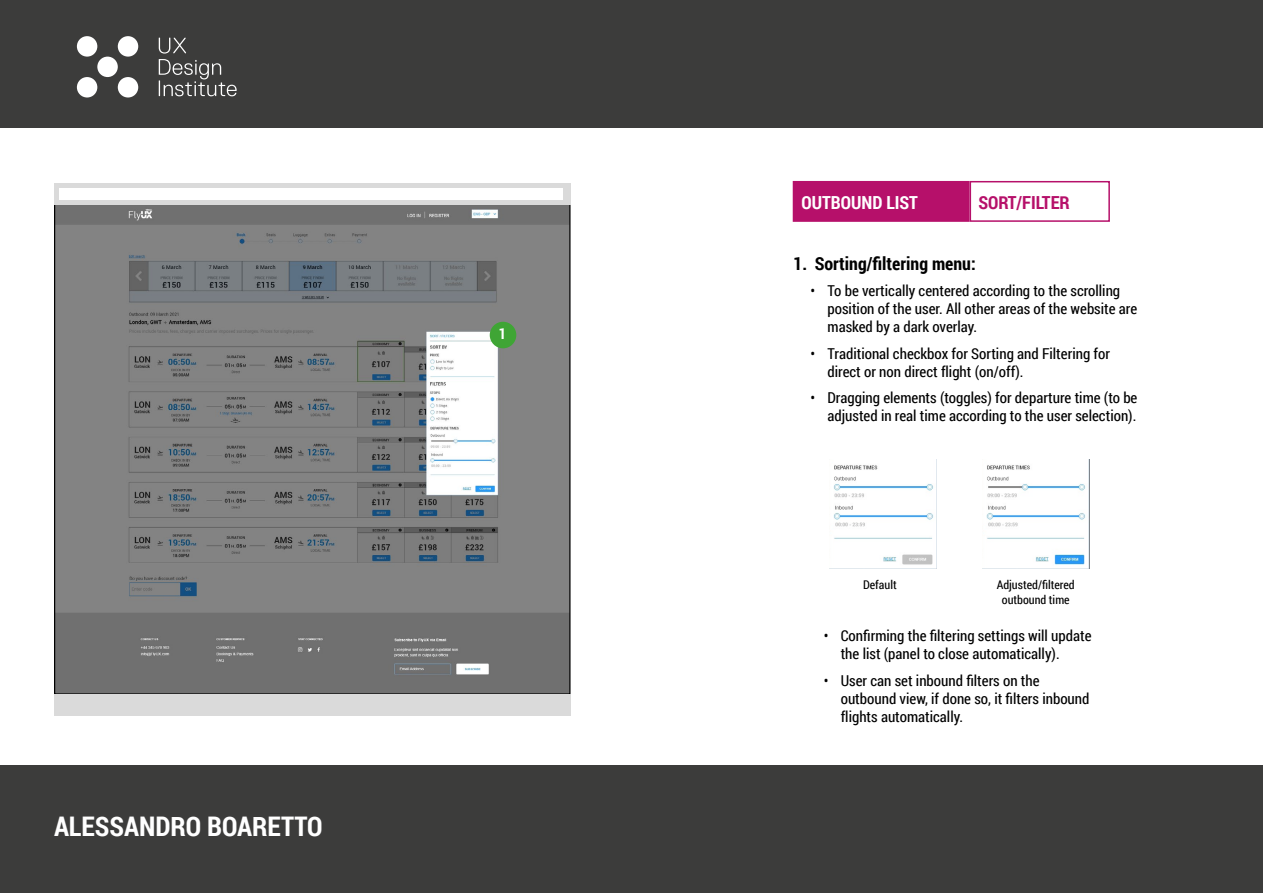
<style>
.page{position:relative;width:1263px;height:893px;background:#fff}
.page>*{position:absolute;margin:0;border:0;box-sizing:border-box;transform-origin:0 0}
.t1{font:700 27px "Roboto Condensed";color:#fff}
.t2{font:700 18px "Roboto Condensed";color:#000}
.t3{font:700 18px "Roboto Condensed";color:#fff}
.t4{font:700 18px "Roboto Condensed";color:#b6106a}
.t5{font:15px/18px "Roboto Condensed";color:#000}
.t6{font:700 15px "Roboto Condensed";color:#fff}
.t7{font:12px/14.4px "Roboto Condensed";color:#000;text-align:center}
</style>
<div class="page">
<div style="left:0;top:0;width:1263px;height:128px;background:#3c3c3b"></div>
<div style="left:0;top:765px;width:1263px;height:128px;background:#3c3c3b"></div>
<div style="left:118px;top:36px;width:20px;height:21px;background:#fff;border-radius:50%"></div>
<div style="left:77px;top:36px;width:20px;height:21px;background:#fff;border-radius:50%"></div>
<div style="left:77px;top:77px;width:20px;height:21px;background:#fff;border-radius:50%"></div>
<div style="left:97px;top:57px;width:21px;height:20px;background:#fff;border-radius:50%"></div>
<div style="left:118px;top:77px;width:20px;height:21px;background:#fff;border-radius:50%"></div>
<svg style="left:159px;top:38px;width:78px;height:58px"></svg>
<img style="left:56px;top:206px;width:512px;height:487px">
<div style="left:54px;top:183px;width:516px;height:22px;background:#dadada"></div>
<div style="left:54px;top:695px;width:516px;height:21px;background:#dadada"></div>
<div style="left:59px;top:188px;width:504px;height:12px;background:#fff"></div>
<div style="left:490px;top:322px;width:26px;height:26px;background:#3fa535;border-radius:50%"></div>
<div style="left:793px;top:182px;width:176px;height:39px;background:#b6106a"></div>
<div style="left:793px;top:181px;width:176px;height:41px;border:2px solid #b6106a"></div>
<div style="left:969px;top:181px;width:141px;height:41px;border:2px solid #b6106a"></div>
<img style="left:986px;top:459px;width:103px;height:109px">
<img style="left:833px;top:465px;width:101px;height:100px">
<p class="t6" style="left:499px;top:323px;width:9px">1</p>
<h1 class="t1" style="left:54px;top:808px;width:270px">ALESSANDRO BOARETTO</h1>
<p class="t3" style="left:801px;top:190px;width:118px">OUTBOUND LIST</p>
<p class="t4" style="left:978px;top:190px;width:93px">SORT/FILTER</p>
<p class="t2" style="left:793px;top:251px;width:184px">1. Sorting/filtering menu:</p>
<p class="t5" style="left:827px;top:281px;width:311px;text-indent:-17px">• To be vertically centered according to the scrolling position of the user. All other areas of the website are masked by a dark overlay.</p>
<p class="t5" style="left:827px;top:344px;width:284px;text-indent:-17px">• Traditional checkbox for Sorting and Filtering for direct or non direct flight (on/off).</p>
<p class="t5" style="left:810px;top:388px;width:328px;text-align:right">• Dragging elements (toggles) for departure time (to be adjusted in real time according to the user selection).</p>
<p class="t7" style="left:863px;top:577px;width:35px">Default</p>
<p class="t7" style="left:997px;top:577px;width:80px">Adjusted/filtered outbound time</p>
<p class="t5" style="left:841px;top:626px;width:252px;text-indent:-17px">• Confirming the filtering settings will update the list (panel to close automatically).</p>
<p class="t5" style="left:841px;top:671px;width:250px;text-indent:-17px">• User can set inbound filters on the outbound view, if done so, it filters inbound flights automatically.</p>
</div>
